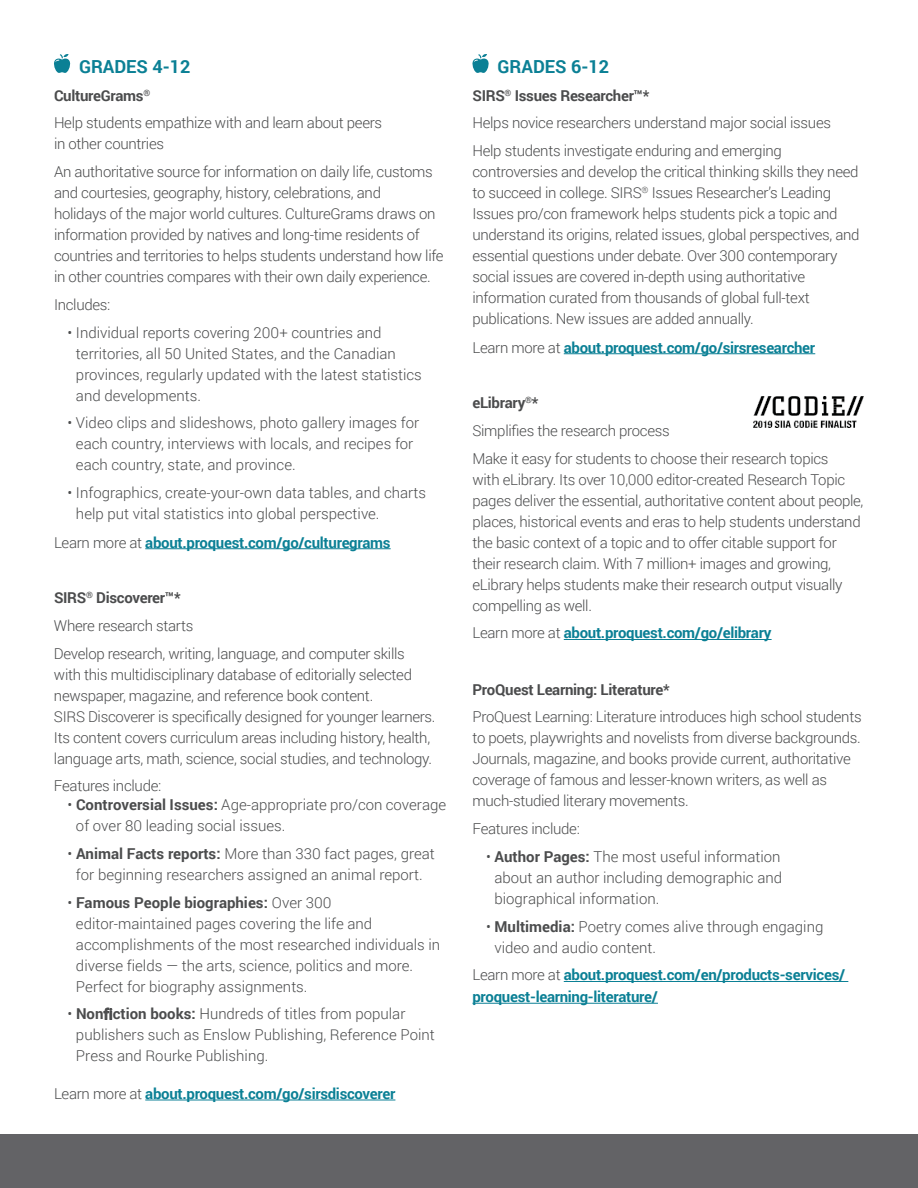
<style>
.page{position:relative;width:918px;height:1188px;background:#fff}
.page>*{position:absolute;margin:0;border:0;box-sizing:border-box;transform-origin:0 0}
.Subheads-Lg{font:700 18px "Roboto";color:#0b8095}
.Body_copy{font:300 15px/21px "Roboto";letter-spacing:-.02em;color:#4b4c4d}
.Body_copy-2{font:300 15px/21px "Roboto";color:#4b4c4d}
.Body_copy-3{font:700 15px/21.8px "Roboto";letter-spacing:-.02em;color:#0b8095}
.Body_copy-4{font:700 15px "Roboto";letter-spacing:-.02em;color:#4b4c4d}
.s1{font-weight:300;color:#4b4c4d}
.s2{font-weight:700}
.s3{font-weight:500}
</style>
<div class="page">
<hr style="left:145px;top:548px;width:246px;height:1px;background:#0b8095">
<hr style="left:145px;top:1100px;width:250px;height:1px;background:#0b8095">
<svg style="left:54px;top:54px;width:17px;height:19px"></svg>
<hr style="left:564px;top:353px;width:251px;height:1px;background:#0b8095">
<hr style="left:564px;top:639px;width:208px;height:1px;background:#0b8095">
<hr style="left:564px;top:981px;width:284px;height:1px;background:#0b8095">
<hr style="left:472px;top:1003px;width:186px;height:1px;background:#0b8095">
<svg style="left:472px;top:54px;width:17px;height:19px"></svg>
<div style="left:0;top:1134px;width:918px;height:54px;background:#636366"></div>
<img style="left:753px;top:396px;width:111px;height:32px">
<p class="Subheads-Lg" style="left:79px;top:54px;width:113px">GRADES 4-12</p>
<p class="Body_copy-4" style="left:54px;top:85px;width:98px">CultureGrams<sup>®</sup></p>
<p class="Body_copy" style="left:54px;top:112px;width:330px">Help students empathize with and learn about peers in other countries</p>
<p class="Body_copy" style="left:54px;top:161px;width:391px">An authoritative source for information on daily life, customs and courtesies, geography, history, celebrations, and<br>holidays of the major world cultures. CultureGrams draws on information provided by natives and long-time residents of countries and territories to helps students understand how life in other countries compares with their own daily experience.</p>
<p class="Body_copy" style="left:54px;top:294px;width:58px">Includes:</p>
<p class="Body_copy-2" style="left:76px;top:321px;width:347px;text-indent:-8px">• Individual reports covering 200+ countries and territories, all 50 United States, and the Canadian provinces, regularly updated with the latest statistics and developments.</p>
<p class="Body_copy-2" style="left:76px;top:412px;width:345px;text-indent:-8px">• Video clips and slideshows, photo gallery images for each country, interviews with locals, and recipes for each country, state, and province.</p>
<p class="Body_copy-2" style="left:76px;top:482px;width:352px;text-indent:-8px">• Infographics, create-your-own data tables, and charts help put vital statistics into global perspective.</p>
<p class="Body_copy-3" style="left:54px;top:531px;width:338px"><span class="s1">Learn more at</span> about.proquest.com/go/culturegrams</p>
<p class="Body_copy-4" style="left:54px;top:587px;width:128px">SIRS<sup>®</sup> Discoverer™*</p>
<p class="Body_copy" style="left:54px;top:615px;width:141px">Where research starts</p>
<p class="Body_copy" style="left:54px;top:642px;width:383px">Develop research, writing, language, and computer skills with this multidisciplinary database of editorially selected newspaper, magazine, and reference book content.<br>SIRS Discoverer is specifically designed for younger learners.<br>Its content covers curriculum areas including history, health, language arts, math, science, social studies, and technology.</p>
<p class="Body_copy" style="left:54px;top:775px;width:109px">Features include:</p>
<p class="Body_copy-2" style="left:76px;top:794px;width:372px;text-indent:-8px">• <span class="s2">Controversial Issues:</span> Age-appropriate pro/con coverage of over 80 leading social issues.</p>
<p class="Body_copy-2" style="left:68px;top:843px;width:369px;text-align:center">• <span class="s2">Animal Facts reports:</span> More than 330 fact pages, great for beginning researchers assigned an animal report.</p>
<p class="Body_copy-2" style="left:76px;top:891px;width:366px;text-indent:-8px">• <span class="s2">Famous People biographies:</span> Over 300 editor-maintained pages covering the life and accomplishments of the most researched individuals in diverse fields — the arts, science, politics and more.<br>Perfect for biography assignments.</p>
<p class="Body_copy-2" style="left:76px;top:1003px;width:360px;text-indent:-8px">• <span class="s2">Non</span><span class="s3">fi</span><span class="s2">ction books:</span> Hundreds of titles from popular publishers such as Enslow Publishing, Reference Point<br>Press and Rourke Publishing.</p>
<p class="Body_copy-3" style="left:54px;top:1082px;width:343px"><span class="s1">Learn more at</span> about.proquest.com/go/sirsdiscoverer</p>
<p class="Subheads-Lg" style="left:498px;top:54px;width:113px">GRADES 6-12</p>
<p class="Body_copy-4" style="left:472px;top:85px;width:178px">SIRS<sup>®</sup> Issues Researcher™*</p>
<p class="Body_copy" style="left:472px;top:112px;width:360px">Helps novice researchers understand major social issues</p>
<p class="Body_copy" style="left:472px;top:140px;width:389px">Help students investigate enduring and emerging controversies and develop the critical thinking skills they need to succeed in college. SIRS<sup>®</sup> Issues Researcher’s Leading Issues pro/con framework helps students pick a topic and understand its origins, related issues, global perspectives, and essential questions under debate. Over 300 contemporary social issues are covered in-depth using authoritative information curated from thousands of global full-text publications. New issues are added annually.</p>
<p class="Body_copy-3" style="left:472px;top:336px;width:344px"><span class="s1">Learn more at</span> about.proquest.com/go/sirsresearcher</p>
<p class="Body_copy-4" style="left:472px;top:392px;width:67px">eLibrary<sup>®</sup>*</p>
<p class="Body_copy" style="left:473px;top:420px;width:199px">Simplifies the research process</p>
<p class="Body_copy" style="left:473px;top:447px;width:393px">Make it easy for students to choose their research topics<br>with eLibrary. Its over 10,000 editor-created Research Topic pages deliver the essential, authoritative content about people, places, historical events and eras to help students understand the basic context of a topic and to offer citable support for their research claim. With 7 million+ images and growing, eLibrary helps students make their research output visually compelling as well.</p>
<p class="Body_copy-3" style="left:473px;top:622px;width:301px"><span class="s1">Learn more at</span> about.proquest.com/go/elibrary</p>
<p class="Body_copy-4" style="left:473px;top:679px;width:199px">ProQuest Learning: Literature*</p>
<p class="Body_copy" style="left:473px;top:706px;width:391px">ProQuest Learning: Literature introduces high school students to poets, playwrights and novelists from diverse backgrounds.<br>Journals, magazine, and books provide current, authoritative coverage of famous and lesser-known writers, as well as much-studied literary movements.</p>
<p class="Body_copy" style="left:473px;top:818px;width:109px">Features include:</p>
<p class="Body_copy" style="left:494px;top:846px;width:289px;text-align:justify;text-indent:-8px">• <span class="s2">Author Pages:</span> The most useful information about an author including demographic and biographical information.</p>
<p class="Body_copy-2" style="left:494px;top:915px;width:330px;text-indent:-8px">• <span class="s2">Multimedia:</span> Poetry comes alive through engaging video and audio content.</p>
<p class="Body_copy-3" style="left:473px;top:964px;width:374px"><span class="s1">Learn more at</span> about.proquest.com/en/products-services/ proquest-learning-literature/</p>
</div>
